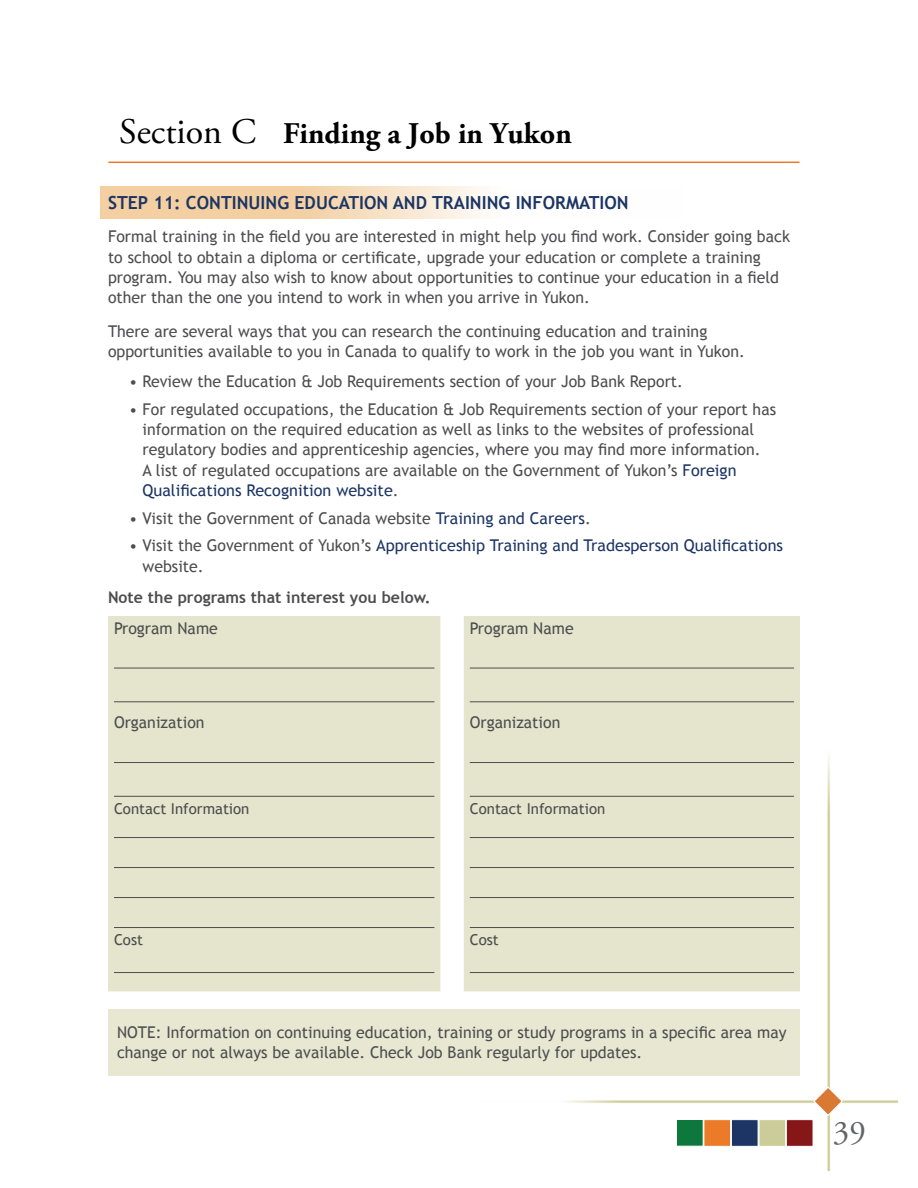
<style>
.page{position:relative;width:918px;height:1188px;background:#fff}
.page>*{position:absolute;margin:0;border:0;box-sizing:border-box;transform-origin:0 0}
.t1{font:33px "Adobe Garamond Pro";color:#636466}
.t2{font:700 30px "Adobe Garamond Pro";color:#000}
.t3{font:700 18px "Trebuchet MS";color:#1c3564}
.t4{font:16.2px/20.2px "Trebuchet MS";color:#4d4d4f}
.t5{font:16.2px/20.2px "Trebuchet MS";color:#1c3564}
.t6{font:700 16.2px "Trebuchet MS";color:#4d4d4f}
.t7{font:15px "Trebuchet MS";color:#4d4d4f}
.s1{font-weight:400;font-size:36px}
.s2{color:#1c3564}
.s3{color:#4d4d4f}
</style>
<div class="page">
<hr style="left:108px;top:162px;width:692px;height:1px;background:#eb7b28">
<svg style="left:566px;top:1100px;width:333px;height:3px"></svg>
<svg style="left:827px;top:755px;width:3px;height:416px"></svg>
<svg style="left:813px;top:1086px;width:30px;height:31px"></svg>
<div style="left:786px;top:1119px;width:27px;height:28px;background:#871619;border:1px solid #fff"></div>
<div style="left:759px;top:1119px;width:27px;height:28px;background:#cbcc98;border:1px solid #fff"></div>
<div style="left:731px;top:1119px;width:27px;height:28px;background:#1c3564;border:1px solid #fff"></div>
<div style="left:704px;top:1119px;width:27px;height:28px;background:#eb7b28;border:1px solid #fff"></div>
<div style="left:676px;top:1119px;width:28px;height:28px;background:#0e773c;border:1px solid #fff"></div>
<svg style="left:100px;top:187px;width:384px;height:32px;background:#f5d8b5"></svg>
<div style="left:108px;top:616px;width:692px;height:375px;background:#e5e4cc"></div>
<hr style="left:114px;top:668px;width:320px;height:1px;background:#4d4d4f">
<hr style="left:114px;top:701px;width:320px;height:1px;background:#4d4d4f">
<hr style="left:114px;top:762px;width:320px;height:1px;background:#4d4d4f">
<hr style="left:114px;top:796px;width:320px;height:1px;background:#4d4d4f">
<hr style="left:114px;top:837px;width:320px;height:1px;background:#4d4d4f">
<hr style="left:114px;top:867px;width:320px;height:1px;background:#4d4d4f">
<hr style="left:114px;top:897px;width:320px;height:1px;background:#4d4d4f">
<hr style="left:114px;top:927px;width:320px;height:1px;background:#4d4d4f">
<hr style="left:114px;top:972px;width:320px;height:1px;background:#4d4d4f">
<hr style="left:470px;top:668px;width:324px;height:1px;background:#4d4d4f">
<hr style="left:470px;top:701px;width:324px;height:1px;background:#4d4d4f">
<hr style="left:470px;top:762px;width:324px;height:1px;background:#4d4d4f">
<hr style="left:470px;top:796px;width:324px;height:1px;background:#4d4d4f">
<hr style="left:470px;top:837px;width:324px;height:1px;background:#4d4d4f">
<hr style="left:470px;top:867px;width:324px;height:1px;background:#4d4d4f">
<hr style="left:470px;top:897px;width:324px;height:1px;background:#4d4d4f">
<hr style="left:470px;top:927px;width:324px;height:1px;background:#4d4d4f">
<hr style="left:470px;top:972px;width:324px;height:1px;background:#4d4d4f">
<div style="left:108px;top:1009px;width:691px;height:67px;background:#e8e7d1"></div>
<h2 class="t2" style="left:119px;top:116px;width:454px"><span class="s1">Section C</span> Finding a Job in Yukon</h2>
<h3 class="t3" style="left:108px;top:192px;width:522px">STEP 11: CONTINUING EDUCATION AND TRAINING INFORMATION</h3>
<p class="t4" style="left:108px;top:227px;width:684px">Formal training in the field you are interested in might help you find work. Consider going back to school to obtain a diploma or certificate, upgrade your education or complete a training program. You may also wish to know about opportunities to continue your education in a field other than the one you intend to work in when you arrive in Yukon.</p>
<p class="t4" style="left:108px;top:321px;width:638px">There are several ways that you can research the continuing education and training opportunities available to you in Canada to qualify to work in the job you want in Yukon.</p>
<p class="t4" style="left:129px;top:372px;width:556px">• Review the Education &amp; Job Requirements section of your Job Bank Report.</p>
<p class="t4" style="left:142px;top:399px;width:635px;text-indent:-13px">• For regulated occupations, the Education &amp; Job Requirements section of your report has information on the required education as well as links to the websites of professional regulatory bodies and apprenticeship agencies, where you may find more information.<br>A list of regulated occupations are available on the Government of Yukon’s <span class="s2">Foreign Qualifications Recognition website</span>.</p>
<p class="t4" style="left:129px;top:508px;width:464px">• Visit the Government of Canada website <span class="s2">Training and Careers</span>.</p>
<p class="t5" style="left:143px;top:536px;width:642px;text-indent:-14px"><span class="s3">• Visit the Government of Yukon’s</span> Apprenticeship Training and Tradesperson Qualifications <span class="s3">website.</span></p>
<p class="t6" style="left:108px;top:587px;width:324px">Note the programs that interest you below.</p>
<p class="t4" style="left:114px;top:618px;width:105px">Program Name</p>
<p class="t4" style="left:470px;top:618px;width:105px">Program Name</p>
<p class="t4" style="left:114px;top:713px;width:92px">Organization</p>
<p class="t7" style="left:114px;top:800px;width:137px">Contact Information</p>
<p class="t4" style="left:470px;top:713px;width:92px">Organization</p>
<p class="t7" style="left:470px;top:800px;width:137px">Contact Information</p>
<p class="t7" style="left:114px;top:931px;width:31px">Cost</p>
<p class="t7" style="left:470px;top:931px;width:31px">Cost</p>
<p class="t4" style="left:117px;top:1022px;width:671px">NOTE: Information on continuing education, training or study programs in a specific area may change or not always be available. Check Job Bank regularly for updates.</p>
<h1 class="t1" style="left:833px;top:1113px;width:34px">39</h1>
</div>
